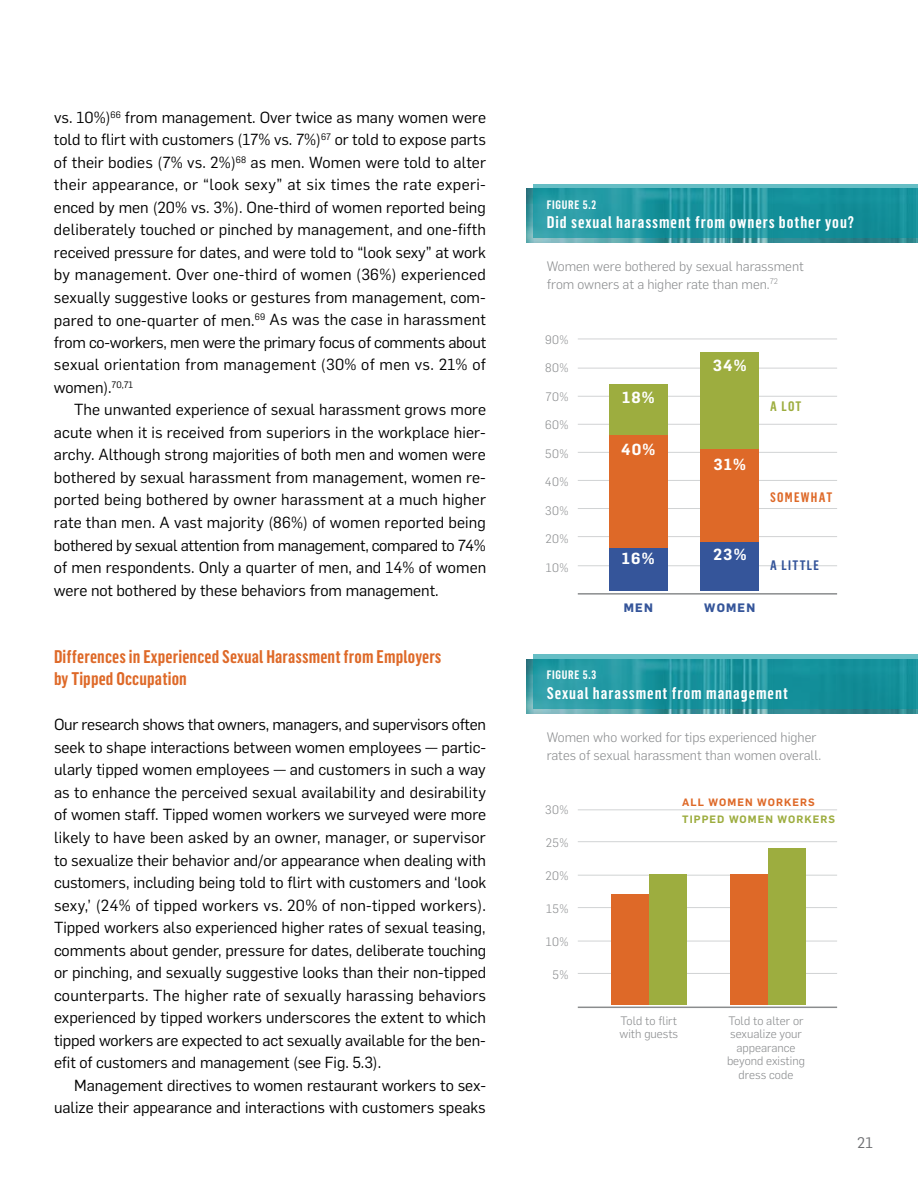
<style>
.page{position:relative;width:918px;height:1188px;background:#fff}
.page>*{position:absolute;margin:0;border:0;box-sizing:border-box;transform-origin:0 0}
.t1{font:600 18px/22.5px "Flama Condensed";letter-spacing:.01em;color:#de6928}
.t2{font:600 16.5px "Flama Condensed";letter-spacing:.06em;color:#fff}
.t3{font:15.75px/22.5px "Flama";letter-spacing:-.005em;color:#000;text-align:justify}
.t4{font:600 15.75px "Flama";letter-spacing:.07em;color:#fff}
.t5{font:15px "Flama";color:#6d6e71}
.t6{font:300 13.5px/18px "Flama";color:#8a8c8e}
.t7{font:600 13.5px "Flama Condensed";color:#de6928}
.t8{font:600 13.5px "Flama Condensed";color:#35559a}
.t9{font:600 13.5px "Flama Condensed";color:#9dad3f}
.t10{font:300 12px/13.5px "Flama";color:#8a8c8e}
.t11{font:600 12px "Flama Condensed";letter-spacing:.06em;color:#fff}
.t12{font:700 12px "Flama";letter-spacing:.1em;color:#35559a}
.t13{font:600 10.5px "Flama";color:#9dad3f}
.t14{font:600 10.5px "Flama";color:#de6928}
</style>
<div class="page">
<img style="left:526px;top:188px;width:392px;height:54px">
<img style="left:526px;top:659px;width:392px;height:54px">
<svg style="left:533px;top:184px;width:385px;height:54px;background:#2298a2"></svg>
<svg style="left:533px;top:654px;width:385px;height:54px;background:#2499a2"></svg>
<hr style="left:578px;top:339px;width:259px;height:1px;background:#d1d3d4">
<hr style="left:578px;top:809px;width:259px;height:1px;background:#d1d3d4">
<hr style="left:578px;top:368px;width:259px;height:1px;background:#d1d3d4">
<hr style="left:578px;top:396px;width:259px;height:1px;background:#d1d3d4">
<hr style="left:578px;top:841px;width:259px;height:1px;background:#d1d3d4">
<hr style="left:578px;top:424px;width:259px;height:1px;background:#d1d3d4">
<hr style="left:578px;top:875px;width:259px;height:1px;background:#d1d3d4">
<hr style="left:578px;top:452px;width:259px;height:1px;background:#d1d3d4">
<hr style="left:578px;top:907px;width:259px;height:1px;background:#d1d3d4">
<hr style="left:578px;top:480px;width:259px;height:1px;background:#d1d3d4">
<hr style="left:578px;top:941px;width:259px;height:1px;background:#d1d3d4">
<hr style="left:578px;top:508px;width:259px;height:1px;background:#d1d3d4">
<hr style="left:578px;top:973px;width:259px;height:1px;background:#d1d3d4">
<hr style="left:578px;top:536px;width:259px;height:1px;background:#d1d3d4">
<hr style="left:578px;top:565px;width:259px;height:1px;background:#d1d3d4">
<hr style="left:578px;top:593px;width:259px;height:2px;background:#8a8c8e">
<hr style="left:578px;top:1007px;width:259px;height:1px;background:#8a8c8e">
<div style="left:609px;top:548px;width:58px;height:43px;background:#35559a"></div>
<div style="left:701px;top:542px;width:58px;height:49px;background:#35559a"></div>
<div style="left:609px;top:435px;width:58px;height:113px;background:#de6928"></div>
<div style="left:609px;top:384px;width:58px;height:51px;background:#9dad3f"></div>
<div style="left:701px;top:449px;width:58px;height:93px;background:#de6928"></div>
<div style="left:701px;top:353px;width:58px;height:96px;background:#9dad3f"></div>
<div style="left:611px;top:895px;width:38px;height:110px;background:#de6928"></div>
<div style="left:649px;top:874px;width:37px;height:131px;background:#9dad3f"></div>
<div style="left:730px;top:875px;width:38px;height:130px;background:#de6928"></div>
<div style="left:768px;top:849px;width:37px;height:156px;background:#9dad3f"></div>
<p class="t3" style="left:54px;top:105px;width:434px">vs. 10%)<sup>66</sup> from management. Over twice as many women were told to flirt with customers (17% vs. 7%)<sup>67</sup> or told to expose parts of their bodies (7% vs. 2%)<sup>68</sup> as men. Women were told to alter their appearance, or “look sexy” at six times the rate experi&shy;enced by men (20% vs. 3%). One-third of women reported being deliberately touched or pinched by management, and one-fifth received pressure for dates, and were told to “look sexy” at work by management. Over one-third of women (36%) experienced sexually suggestive looks or gestures from management, com&shy;pared to one-quarter of men.<sup>69</sup> As was the case in harassment from co-workers, men were the primary focus of comments about sexual orientation from management (30% of men vs. 21% of women).<sup>70,71</sup></p>
<p class="t3" style="left:54px;top:398px;width:434px;text-indent:20px">The unwanted experience of sexual harassment grows more acute when it is received from superiors in the workplace hier&shy;archy. Although strong majorities of both men and women were bothered by sexual harassment from management, women re&shy;ported being bothered by owner harassment at a much higher rate than men. A vast majority (86%) of women reported being bothered by sexual attention from management, compared to 74% of men respondents. Only a quarter of men, and 14% of women were not bothered by these behaviors from management.</p>
<p class="t1" style="left:54px;top:645px;width:389px">Differences in Experienced Sexual Harassment from Employers by Tipped Occupation</p>
<p class="t3" style="left:54px;top:713px;width:434px">Our research shows that owners, managers, and supervisors often seek to shape interactions between women employees — partic&shy;ularly tipped women employees — and customers in such a way as to enhance the perceived sexual availability and desirability of women staff. Tipped women workers we surveyed were more likely to have been asked by an owner, manager, or supervisor to sexualize their behavior and/or appearance when dealing with customers, including being told to flirt with customers and ‘look sexy,’ (24% of tipped workers vs. 20% of non-tipped workers).<br>Tipped workers also experienced higher rates of sexual teasing, comments about gender, pressure for dates, deliberate touching or pinching, and sexually suggestive looks than their non-tipped counterparts. The higher rate of sexually harassing behaviors experienced by tipped workers underscores the extent to which tipped workers are expected to act sexually available for the ben&shy;efit of customers and management (see Fig. 5.3).</p>
<p class="t3" style="left:54px;top:1073px;width:434px;text-align:right">Management directives to women restaurant workers to sex&shy;ualize their appearance and interactions with customers speaks</p>
<p class="t11" style="left:547px;top:197px;width:22px">FIGure</p>
<p class="t11" style="left:583px;top:197px;width:15px">5.2</p>
<p class="t2" style="left:547px;top:212px;width:309px">Did sexual harassment from owners bother you?</p>
<p class="t6" style="left:547px;top:256px;width:259px">Women were bothered by sexual harassment from owners at a higher rate than men.<sup>72</sup></p>
<p class="t10" style="left:545px;top:332px;width:25px">90%</p>
<p class="t10" style="left:545px;top:360px;width:25px">80%</p>
<p class="t10" style="left:545px;top:389px;width:25px">70%</p>
<p class="t10" style="left:545px;top:417px;width:25px">60%</p>
<p class="t10" style="left:545px;top:446px;width:25px">50%</p>
<p class="t10" style="left:545px;top:474px;width:25px">40%</p>
<p class="t10" style="left:545px;top:503px;width:25px">30%</p>
<p class="t10" style="left:545px;top:531px;width:25px">20%</p>
<p class="t10" style="left:546px;top:560px;width:24px">10%</p>
<p class="t4" style="left:622px;top:386px;width:34px">18%</p>
<p class="t4" style="left:621px;top:438px;width:36px">40%</p>
<p class="t4" style="left:713px;top:354px;width:35px">34%</p>
<p class="t4" style="left:714px;top:453px;width:34px">31%</p>
<p class="t9" style="left:770px;top:397px;width:31px">a lot</p>
<p class="t7" style="left:770px;top:488px;width:24px">Somewhat</p>
<p class="t4" style="left:622px;top:547px;width:34px">16%</p>
<p class="t4" style="left:713px;top:543px;width:35px">23%</p>
<p class="t12" style="left:624px;top:599px;width:31px">MEN</p>
<p class="t12" style="left:704px;top:599px;width:52px">WOMEN</p>
<p class="t8" style="left:770px;top:556px;width:50px">a little</p>
<p class="t11" style="left:547px;top:668px;width:22px">FIGure</p>
<p class="t11" style="left:583px;top:668px;width:15px">5.3</p>
<p class="t2" style="left:547px;top:683px;width:243px">Sexual harassment from management</p>
<p class="t6" style="left:547px;top:727px;width:276px">Women who worked for tips experienced higher rates of sexual harassment than women overall.</p>
<p class="t10" style="left:545px;top:803px;width:25px">30%</p>
<p class="t10" style="left:546px;top:836px;width:24px">25%</p>
<p class="t10" style="left:545px;top:869px;width:25px">20%</p>
<p class="t10" style="left:546px;top:902px;width:24px">15%</p>
<p class="t10" style="left:546px;top:935px;width:24px">10%</p>
<p class="t10" style="left:553px;top:968px;width:17px">5%</p>
<p class="t14" style="left:682px;top:794px;width:9px">ALL</p>
<p class="t14" style="left:709px;top:794px;width:10px">WOMEN</p>
<p class="t14" style="left:757px;top:794px;width:10px">WORKERS</p>
<p class="t13" style="left:682px;top:812px;width:8px">TIPPED</p>
<p class="t13" style="left:729px;top:812px;width:10px">WOMEN</p>
<p class="t13" style="left:778px;top:812px;width:10px">WORKERS</p>
<p class="t10" style="left:620px;top:1013px;width:60px">Told to flirt with guests</p>
<p class="t10" style="left:727px;top:1013px;width:79px;text-align:center">Told to alter or sexualize your appearance beyond existing dress code</p>
<p class="t5" style="left:857px;top:1133px;width:17px">21</p>
</div>
